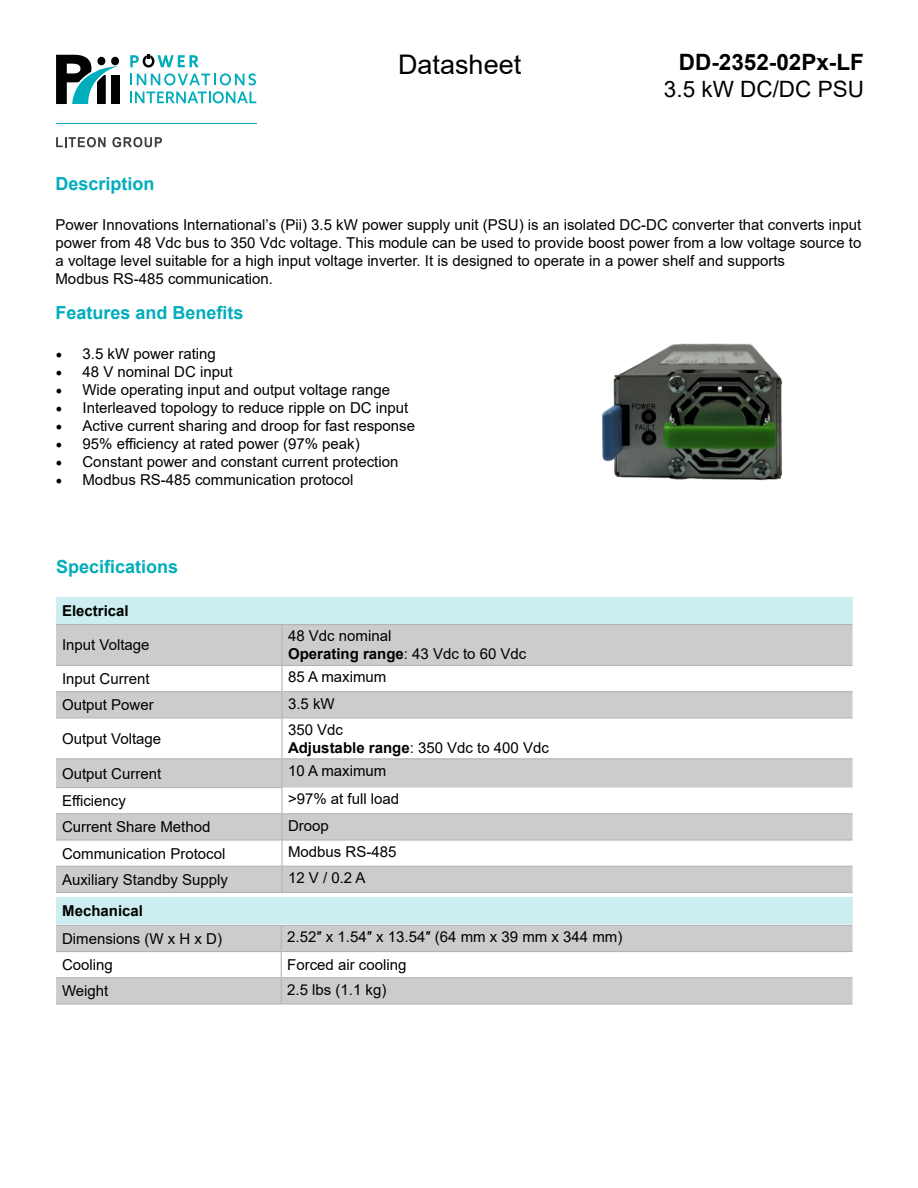
<style>
.page{position:relative;width:918px;height:1188px;background:#fff}
.page>*{position:absolute;margin:0;border:0;box-sizing:border-box;transform-origin:0 0}
.t1{font:27px "Arial";color:#000}
.t2{font:700 22.5px "Arial";color:#000}
.t3{font:22.5px "Arial";color:#000}
.t4{font:700 18px "Arial";color:#00adbc}
.Normal_Text{font:15px/18px "Arial";color:#000}
.t5{font:700 15px "Arial";color:#000}
.s1{font-family:"Minion Pro";font-size:18px}
.s2{font-weight:400}
</style>
<div class="page">
<svg style="left:56px;top:625px;width:797px;height:267px;fill:#ccc"></svg>
<hr style="left:56px;top:624px;width:226px;height:1px;background:#b3b4b3">
<hr style="left:282px;top:624px;width:571px;height:1px;background:#b3b4b3">
<hr style="left:281px;top:625px;width:2px;height:40px;background:#b3b4b3">
<hr style="left:56px;top:665px;width:226px;height:1px;background:#b3b4b3">
<hr style="left:282px;top:665px;width:571px;height:1px;background:#b3b4b3">
<hr style="left:281px;top:666px;width:2px;height:25px;background:#b3b4b3">
<hr style="left:56px;top:691px;width:226px;height:1px;background:#b3b4b3">
<hr style="left:282px;top:691px;width:571px;height:1px;background:#b3b4b3">
<hr style="left:281px;top:692px;width:2px;height:25px;background:#b3b4b3">
<hr style="left:56px;top:717px;width:226px;height:1px;background:#b3b4b3">
<hr style="left:282px;top:717px;width:571px;height:1px;background:#b3b4b3">
<hr style="left:281px;top:718px;width:2px;height:40px;background:#b3b4b3">
<hr style="left:56px;top:758px;width:226px;height:1px;background:#b3b4b3">
<hr style="left:282px;top:758px;width:571px;height:1px;background:#b3b4b3">
<hr style="left:281px;top:759px;width:2px;height:28px;background:#b3b4b3">
<hr style="left:56px;top:787px;width:227px;height:1px;background:#b3b4b3">
<hr style="left:281px;top:788px;width:2px;height:25px;background:#b3b4b3">
<hr style="left:56px;top:813px;width:226px;height:1px;background:#b3b4b3">
<hr style="left:282px;top:813px;width:571px;height:1px;background:#b3b4b3">
<hr style="left:281px;top:814px;width:2px;height:25px;background:#b3b4b3">
<hr style="left:56px;top:839px;width:226px;height:2px;background:#b3b4b3">
<hr style="left:282px;top:839px;width:571px;height:2px;background:#b3b4b3">
<hr style="left:281px;top:841px;width:2px;height:25px;background:#b3b4b3">
<hr style="left:56px;top:866px;width:226px;height:1px;background:#b3b4b3">
<hr style="left:282px;top:866px;width:571px;height:1px;background:#b3b4b3">
<hr style="left:281px;top:867px;width:2px;height:25px;background:#b3b4b3">
<hr style="left:56px;top:892px;width:226px;height:1px;background:#b3b4b3">
<hr style="left:282px;top:892px;width:571px;height:1px;background:#b3b4b3">
<div style="left:56px;top:597px;width:797px;height:26px;background:#cceef1"></div>
<svg style="left:56px;top:926px;width:797px;height:77px;fill:#ccc"></svg>
<hr style="left:56px;top:925px;width:225px;height:1px;background:#b3b4b3">
<hr style="left:281px;top:925px;width:572px;height:1px;background:#b3b4b3">
<svg style="left:281px;top:926px;width:1px;height:77px"></svg>
<hr style="left:56px;top:1003px;width:225px;height:2px;background:#b3b4b3">
<hr style="left:281px;top:1003px;width:572px;height:2px;background:#b3b4b3">
<hr style="left:56px;top:951px;width:225px;height:1px;background:#b3b4b3">
<hr style="left:281px;top:951px;width:572px;height:1px;background:#b3b4b3">
<hr style="left:56px;top:977px;width:225px;height:1px;background:#b3b4b3">
<hr style="left:281px;top:977px;width:572px;height:1px;background:#b3b4b3">
<div style="left:56px;top:897px;width:797px;height:26px;background:#cceef1"></div>
<hr style="left:56px;top:124px;width:200px;height:1px;background:#00adbc">
<svg style="left:56px;top:137px;width:50px;height:10px"></svg>
<svg style="left:112px;top:137px;width:50px;height:10px"></svg>
<div style="left:111px;top:75px;width:9px;height:29px;background:#010101"></div>
<svg style="left:56px;top:55px;width:62px;height:49px"></svg>
<svg style="left:130px;top:91px;width:126px;height:12px"></svg>
<svg style="left:130px;top:54px;width:126px;height:31px"></svg>
<img style="left:602px;top:343px;width:181px;height:138px">
<p class="t1" style="left:398px;top:46px;width:125px">Datasheet</p>
<p class="t2" style="left:679px;top:47px;width:187px">DD-2352-02Px-LF</p>
<p class="t3" style="left:664px;top:74px;width:202px">3.5 kW DC/DC PSU</p>
<p class="t4" style="left:56px;top:171px;width:101px">Description</p>
<p class="Normal_Text" style="left:56px;top:215px;width:807px">Power Innovations International’s (Pii) 3.5 kW power supply unit (PSU) is an isolated DC-DC converter that converts input power from 48 Vdc bus to 350 Vdc voltage. This module can be used to provide boost power from a low voltage source to a voltage level suitable for a high input voltage inverter. It is designed to operate in a power shelf and supports<br>Modbus RS-485 communication.</p>
<p class="t4" style="left:56px;top:300px;width:190px">Features and Benefits</p>
<p class="Normal_Text" style="left:56px;top:344px;width:162px"><span class="s1">•</span> 3.5 kW power rating</p>
<p class="Normal_Text" style="left:56px;top:362px;width:179px"><span class="s1">•</span> 48 V nominal DC input</p>
<p class="Normal_Text" style="left:56px;top:380px;width:336px"><span class="s1">•</span> Wide operating input and output voltage range</p>
<p class="Normal_Text" style="left:56px;top:398px;width:354px"><span class="s1">•</span> Interleaved topology to reduce ripple on DC input</p>
<p class="Normal_Text" style="left:56px;top:416px;width:361px"><span class="s1">•</span> Active current sharing and droop for fast response</p>
<p class="Normal_Text" style="left:56px;top:434px;width:306px"><span class="s1">•</span> 95% efficiency at rated power (97% peak)</p>
<p class="Normal_Text" style="left:56px;top:452px;width:344px"><span class="s1">•</span> Constant power and constant current protection</p>
<p class="Normal_Text" style="left:56px;top:470px;width:299px"><span class="s1">•</span> Modbus RS-485 communication protocol</p>
<p class="t4" style="left:56px;top:554px;width:124px">Specifications</p>
<p class="t5" style="left:62px;top:600px;width:68px">Electrical</p>
<p class="Normal_Text" style="left:62px;top:636px;width:89px">Input Voltage</p>
<p class="Normal_Text" style="left:288px;top:627px;width:105px">48 Vdc nominal</p>
<p class="t5" style="left:288px;top:644px;width:240px">Operating range<span class="s2">: 43 Vdc to 60 Vdc</span></p>
<p class="Normal_Text" style="left:62px;top:670px;width:89px">Input Current</p>
<p class="Normal_Text" style="left:288px;top:668px;width:100px">85 A maximum</p>
<p class="Normal_Text" style="left:62px;top:696px;width:93px">Output Power</p>
<p class="Normal_Text" style="left:288px;top:694px;width:48px">3.5 kW</p>
<p class="Normal_Text" style="left:62px;top:729px;width:101px">Output Voltage</p>
<p class="Normal_Text" style="left:288px;top:720px;width:57px">350 Vdc</p>
<p class="t5" style="left:288px;top:737px;width:262px">Adjustable range<span class="s2">: 350 Vdc to 400 Vdc</span></p>
<p class="Normal_Text" style="left:62px;top:764px;width:101px">Output Current</p>
<p class="Normal_Text" style="left:288px;top:761px;width:100px">10 A maximum</p>
<p class="Normal_Text" style="left:62px;top:792px;width:65px">Efficiency</p>
<p class="Normal_Text" style="left:288px;top:790px;width:113px">&gt;97% at full load</p>
<p class="Normal_Text" style="left:62px;top:818px;width:150px">Current Share Method</p>
<p class="Normal_Text" style="left:288px;top:816px;width:42px">Droop</p>
<p class="Normal_Text" style="left:62px;top:844px;width:165px">Communication Protocol</p>
<p class="Normal_Text" style="left:288px;top:843px;width:110px">Modbus RS-485</p>
<p class="Normal_Text" style="left:62px;top:870px;width:167px">Auxiliary Standby Supply</p>
<p class="Normal_Text" style="left:288px;top:869px;width:79px">12 V / 0.2 A</p>
<p class="t5" style="left:62px;top:900px;width:82px">Mechanical</p>
<p class="Normal_Text" style="left:62px;top:930px;width:162px">Dimensions (W x H x D)</p>
<p class="Normal_Text" style="left:287px;top:928px;width:337px">2.52″ x 1.54″ x 13.54″ (64 mm x 39 mm x 344 mm)</p>
<p class="Normal_Text" style="left:62px;top:956px;width:52px">Cooling</p>
<p class="Normal_Text" style="left:287px;top:956px;width:121px">Forced air cooling</p>
<p class="Normal_Text" style="left:62px;top:982px;width:48px">Weight</p>
<p class="Normal_Text" style="left:287px;top:980px;width:101px">2.5 lbs (1.1 kg)</p>
</div>
